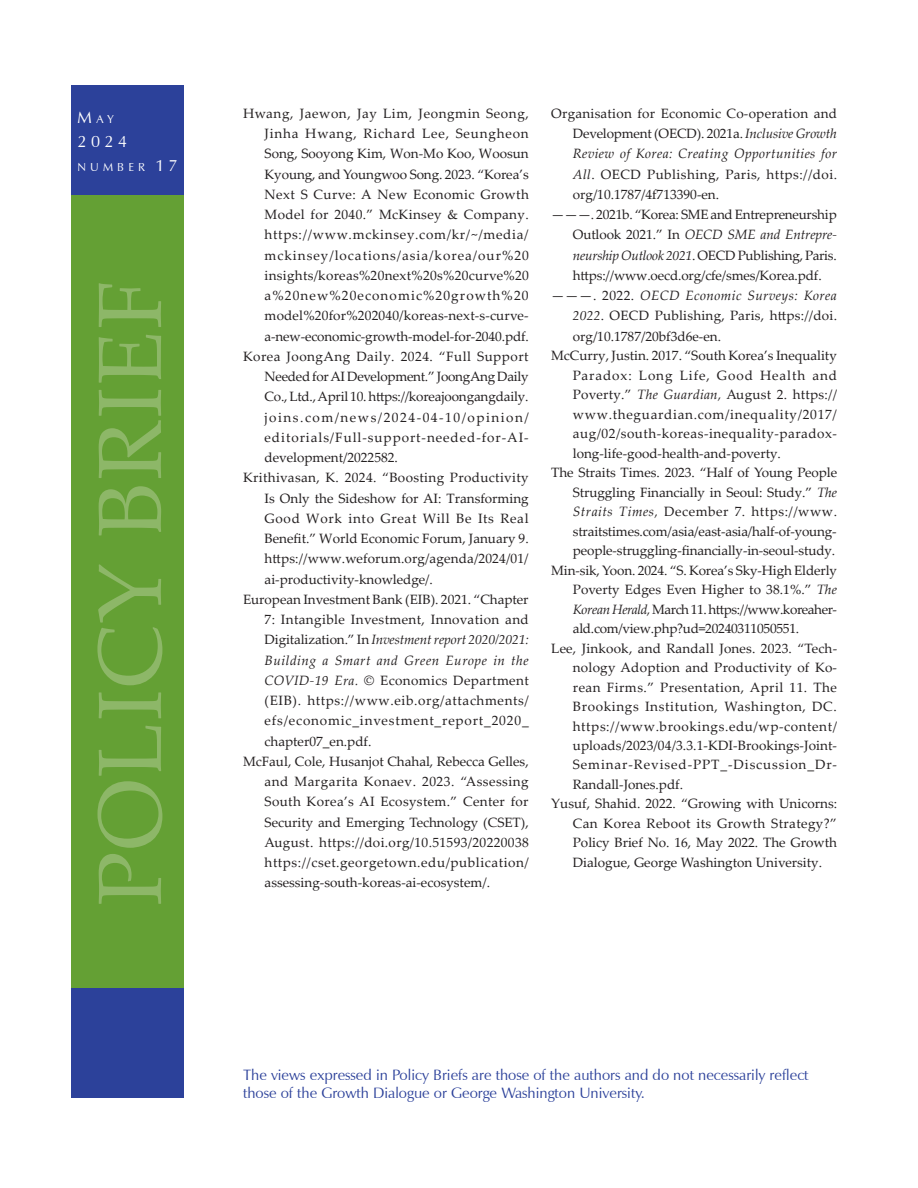
<style>
.page{position:relative;width:918px;height:1188px;background:#fff}
.page>*{position:absolute;margin:0;border:0;box-sizing:border-box;transform-origin:0 0}
.t1{font:90px "Palatino Linotype";letter-spacing:.02em;color:#8db768}
.t2{font:16.5px "Zapf Humanist 601 BT";color:#fff}
.t3{font:15px/18px "Zapf Humanist 601 BT";color:#2c419a}
.t4{font:13.5px "Palatino Linotype";letter-spacing:.01em;color:#231f20}
.t5{font:13.5px "Palatino Linotype";letter-spacing:-.01em;color:#231f20}
.t6{font:13.5px "Palatino Linotype";letter-spacing:.035em;color:#231f20}
.t7{font:13.5px "Palatino Linotype";letter-spacing:-.02em;color:#231f20}
.t8{font:13.5px "Palatino Linotype";letter-spacing:.045em;color:#231f20}
.t9{font:italic 13.5px "Palatino Linotype";letter-spacing:.025em;color:#231f20}
.t10{font:13.5px "Palatino Linotype";letter-spacing:.05em;color:#231f20}
.t11{font:13.5px "Palatino Linotype";letter-spacing:.03em;color:#231f20}
.t12{font:italic 13.5px "Palatino Linotype";letter-spacing:-.01em;color:#231f20}
.t13{font:13.5px "Palatino Linotype";letter-spacing:.04em;color:#231f20}
.t14{font:13.5px "Palatino Linotype";letter-spacing:.07em;color:#231f20}
.t15{font:13.5px "Palatino Linotype";letter-spacing:.06em;color:#231f20}
.t16{font:13.5px "Palatino Linotype";letter-spacing:-.03em;color:#231f20}
.t17{font:13.5px "Palatino Linotype";letter-spacing:.075em;color:#231f20}
.t18{font:13.5px "Palatino Linotype";letter-spacing:.065em;color:#231f20}
.t19{font:13.5px "Palatino Linotype";letter-spacing:.11em;color:#231f20}
.t20{font:13.5px "Palatino Linotype";letter-spacing:.08em;color:#231f20}
.t21{font:11.55px "Zapf Humanist 601 BT";letter-spacing:.355em;color:#fff}
.s1{font-size:16.5px}
.s2{font-style:normal}
.s3{font-style:italic}
</style>
<div class="page">
<div style="left:72px;top:86px;width:112px;height:1012px;background:#64a034"></div>
<div style="left:72px;top:86px;width:112px;height:109px;background:#2c419a"></div>
<div style="left:72px;top:988px;width:112px;height:110px;background:#2c419a"></div>
<p class="t21" style="left:78px;top:112px;width:38px"><span class="s1">M</span>AY</p>
<p class="t2" style="left:78px;top:131px;width:51px">2024</p>
<p class="t21" style="left:78px;top:160px;width:102px">NUMBER <span class="s1">17</span></p>
<h1 class="t1" style="left:66px;top:906px;width:629px;rotate:-90deg">POLICY BRIEF</h1>
<p class="t8" style="left:243px;top:104px;width:287px">Hwang, Jaewon, Jay Lim, Jeongmin Seong,</p>
<p class="t15" style="left:265px;top:124px;width:266px">Jinha Hwang, Richard Lee, Seungheon</p>
<p class="t4" style="left:265px;top:144px;width:266px">Song, Sooyong Kim, Won-Mo Koo, Woosun</p>
<p class="t4" style="left:265px;top:164px;width:266px">Kyoung, and Youngwoo Song. 2023. “Korea’s</p>
<p class="t11" style="left:265px;top:185px;width:266px">Next S Curve: A New Economic Growth</p>
<p class="t4" style="left:265px;top:205px;width:266px">Model for 2040.” McKinsey &amp; Company.</p>
<p class="t10" style="left:265px;top:225px;width:266px">https://www.mckinsey.com/kr/~/media/</p>
<p class="t17" style="left:265px;top:245px;width:266px">mckinsey/locations/asia/korea/our%20</p>
<p class="t4" style="left:265px;top:266px;width:266px">insights/koreas%20next%20s%20curve%20</p>
<p class="t20" style="left:265px;top:286px;width:266px">a%20new%20economic%20growth%20</p>
<p class="t4" style="left:265px;top:306px;width:266px">model%20for%202040/koreas-next-s-curve-</p>
<p class="t5" style="left:265px;top:326px;width:266px">a-new-economic-growth-model-for-2040.pdf.</p>
<p class="t6" style="left:243px;top:347px;width:287px">Korea JoongAng Daily. 2024. “Full Support</p>
<p class="t7" style="left:265px;top:367px;width:266px">Needed for AI Development.” JoongAng Daily</p>
<p class="t5" style="left:265px;top:387px;width:266px">Co., Ltd., April 10. https://koreajoongangdaily.</p>
<p class="t19" style="left:265px;top:407px;width:266px">joins.com/news/2024-04-10/opinion/</p>
<p class="t14" style="left:265px;top:428px;width:266px">editorials/Full-support-needed-for-AI-</p>
<p class="t4" style="left:265px;top:448px;width:135px">development/2022582.</p>
<p class="t4" style="left:243px;top:468px;width:287px">Krithivasan, K. 2024. “Boosting Productivity</p>
<p class="t4" style="left:265px;top:488px;width:266px">Is Only the Sideshow for AI: Transforming</p>
<p class="t10" style="left:265px;top:509px;width:266px">Good Work into Great Will Be Its Real</p>
<p class="t4" style="left:265px;top:529px;width:266px">Benefit.” World Economic Forum, January 9.</p>
<p class="t4" style="left:265px;top:549px;width:266px">https://www.weforum.org/agenda/2024/01/</p>
<p class="t4" style="left:265px;top:569px;width:170px">ai-productivity-knowledge/.</p>
<p class="t4" style="left:243px;top:590px;width:287px">European Investment Bank (EIB). 2021. “Chapter</p>
<p class="t11" style="left:265px;top:610px;width:266px">7: Intangible Investment, Innovation and</p>
<p class="t12" style="left:265px;top:630px;width:266px"><span class="s2">Digitalization.” In</span> Investment report 2020/2021:</p>
<p class="t9" style="left:265px;top:650px;width:266px">Building a Smart and Green Europe in the</p>
<p class="t4" style="left:265px;top:671px;width:266px"><span class="s3">COVID-19 Era.</span> © Economics Department</p>
<p class="t8" style="left:265px;top:691px;width:266px">(EIB). https://www.eib.org/attachments/</p>
<p class="t15" style="left:265px;top:711px;width:266px">efs/economic_investment_report_2020_</p>
<p class="t4" style="left:265px;top:731px;width:108px">chapter07_en.pdf.</p>
<p class="t4" style="left:243px;top:752px;width:287px">McFaul, Cole, Husanjot Chahal, Rebecca Gelles,</p>
<p class="t6" style="left:265px;top:772px;width:266px">and Margarita Konaev. 2023. “Assessing</p>
<p class="t4" style="left:265px;top:792px;width:266px">South Korea’s AI Ecosystem.” Center for</p>
<p class="t4" style="left:265px;top:812px;width:266px">Security and Emerging Technology (CSET),</p>
<p class="t4" style="left:265px;top:833px;width:266px">August. https://doi.org/10.51593/20220038</p>
<p class="t13" style="left:265px;top:853px;width:266px">https://cset.georgetown.edu/publication/</p>
<p class="t4" style="left:265px;top:873px;width:227px">assessing-south-koreas-ai-ecosystem/.</p>
<p class="t4" style="left:551px;top:104px;width:287px">Organisation for Economic Co-operation and</p>
<p class="t5" style="left:573px;top:124px;width:266px">Development (OECD). 2021a. <span class="s3">Inclusive Growth</span></p>
<p class="t9" style="left:573px;top:144px;width:266px">Review of Korea: Creating Opportunities for</p>
<p class="t6" style="left:573px;top:164px;width:266px"><span class="s3">All</span>. OECD Publishing, Paris, https://doi.</p>
<p class="t4" style="left:573px;top:185px;width:148px">org/10.1787/4f713390-en.</p>
<p class="t7" style="left:551px;top:205px;width:287px">———. 2021b. “Korea: SME and Entrepreneurship</p>
<p class="t12" style="left:573px;top:225px;width:266px"><span class="s2">Outlook 2021.” In</span> OECD SME and Entrepre-</p>
<p class="t7" style="left:573px;top:245px;width:265px"><span class="s3">neurship Outlook 2021</span>. OECD Publishing, Paris.</p>
<p class="t5" style="left:573px;top:266px;width:250px">https://www.oecd.org/cfe/smes/Korea.pdf.</p>
<p class="t9" style="left:551px;top:286px;width:287px"><span class="s2">———. 2022.</span> OECD Economic Surveys: Korea</p>
<p class="t4" style="left:573px;top:306px;width:266px"><span class="s3">2022</span>. OECD Publishing, Paris, https://doi.</p>
<p class="t4" style="left:573px;top:326px;width:150px">org/10.1787/20bf3d6e-en.</p>
<p class="t4" style="left:551px;top:346px;width:287px">McCurry, Justin. 2017. “South Korea’s Inequality</p>
<p class="t14" style="left:573px;top:365px;width:266px">Paradox: Long Life, Good Health and</p>
<p class="t4" style="left:573px;top:385px;width:266px">Poverty.” <span class="s3">The Guardian,</span> August 2. https://</p>
<p class="t10" style="left:573px;top:404px;width:266px">www.theguardian.com/inequality/2017/</p>
<p class="t6" style="left:573px;top:424px;width:266px">aug/02/south-koreas-inequality-paradox-</p>
<p class="t4" style="left:573px;top:443px;width:210px">long-life-good-health-and-poverty.</p>
<p class="t4" style="left:551px;top:463px;width:287px">The Straits Times. 2023. “Half of Young People</p>
<p class="t4" style="left:573px;top:482px;width:266px">Struggling Financially in Seoul: Study.” <span class="s3">The</span></p>
<p class="t13" style="left:573px;top:502px;width:266px"><span class="s3">Straits Times,</span> December 7. https://www.</p>
<p class="t5" style="left:573px;top:521px;width:265px">straitstimes.com/asia/east-asia/half-of-young-</p>
<p class="t5" style="left:573px;top:541px;width:264px">people-struggling-financially-in-seoul-study.</p>
<p class="t5" style="left:551px;top:560px;width:287px">Min-sik, Yoon. 2024. “S. Korea’s Sky-High Elderly</p>
<p class="t4" style="left:573px;top:580px;width:266px">Poverty Edges Even Higher to 38.1%.” <span class="s3">The</span></p>
<p class="t16" style="left:573px;top:599px;width:266px"><span class="s3">Korean Herald,</span> March 11. https://www.koreaher-</p>
<p class="t7" style="left:573px;top:619px;width:228px">ald.com/view.php?ud=20240311050551.</p>
<p class="t4" style="left:551px;top:638px;width:287px">Lee, Jinkook, and Randall Jones. 2023. “Tech-</p>
<p class="t4" style="left:573px;top:658px;width:266px">nology Adoption and Productivity of Ko-</p>
<p class="t6" style="left:573px;top:677px;width:266px">rean Firms.” Presentation, April 11. The</p>
<p class="t8" style="left:573px;top:697px;width:266px">Brookings Institution, Washington, DC.</p>
<p class="t8" style="left:573px;top:716px;width:266px">https://www.brookings.edu/wp-content/</p>
<p class="t4" style="left:573px;top:736px;width:266px">uploads/2023/04/3.3.1-KDI-Brookings-Joint-</p>
<p class="t18" style="left:573px;top:755px;width:266px">Seminar-Revised-PPT_-Discussion_Dr-</p>
<p class="t4" style="left:573px;top:775px;width:112px">Randall-Jones.pdf.</p>
<p class="t4" style="left:551px;top:794px;width:287px">Yusuf, Shahid. 2022. “Growing with Unicorns:</p>
<p class="t11" style="left:573px;top:814px;width:266px">Can Korea Reboot its Growth Strategy?”</p>
<p class="t4" style="left:573px;top:833px;width:266px">Policy Brief No. 16, May 2022. The Growth</p>
<p class="t4" style="left:573px;top:853px;width:251px">Dialogue, George Washington University.</p>
<p class="t3" style="left:243px;top:1066px;width:567px">The views expressed in Policy Briefs are those of the authors and do not necessarily reflect those of the Growth Dialogue or George Washington University.</p>
</div>
